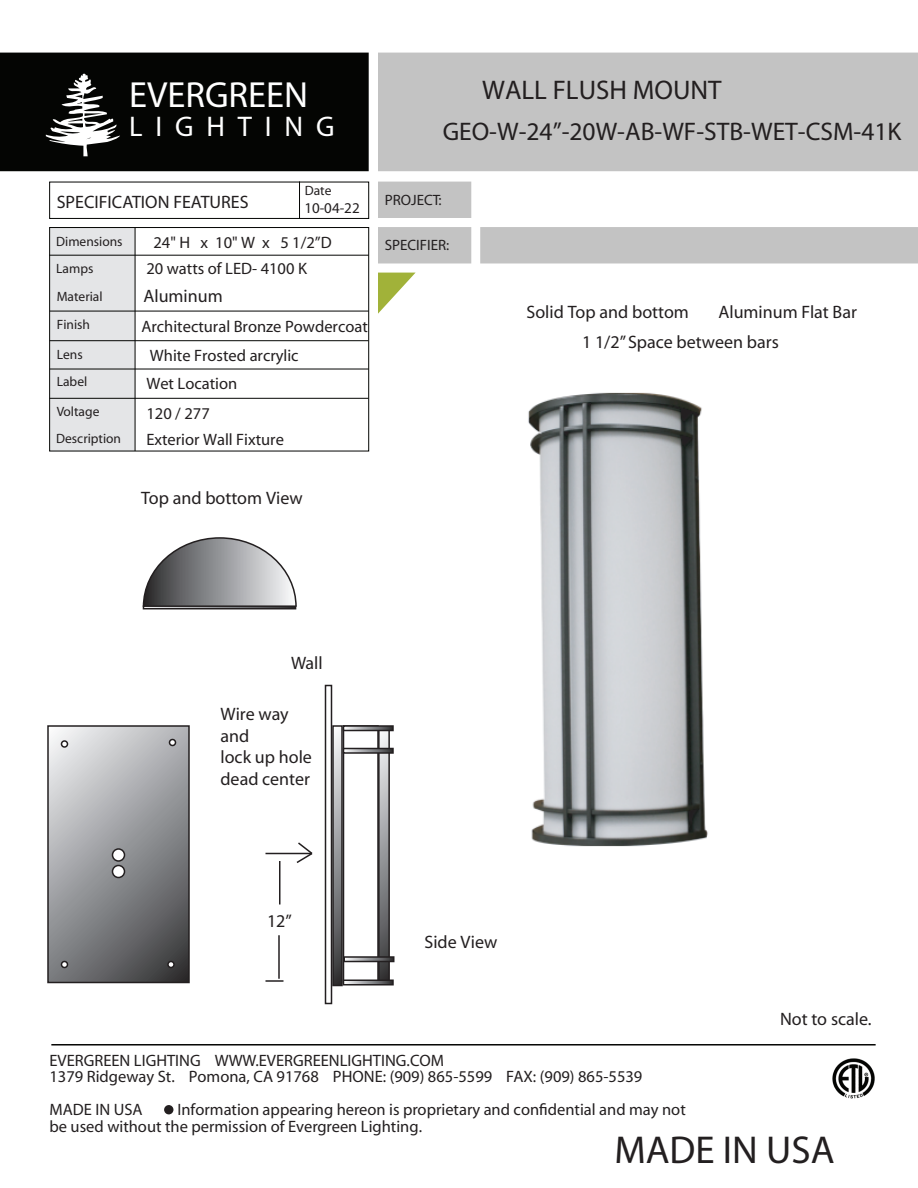
<style>
.page{position:relative;width:918px;height:1188px;background:#fff}
.page>*{position:absolute;margin:0;border:0;box-sizing:border-box;transform-origin:0 0}
.t1{font:700 39px "Helvetica Neue LT Com";color:#231f20}
.t2{font:700 36.45px "Helvetica Neue LT Com";color:#fff}
.t3{font:500 28.5px "Helvetica Neue LT Com";letter-spacing:.45em;color:#fff}
.t4{font:700 27px "Helvetica Neue LT Com";color:#231f20}
.t5{font:25.5px "Helvetica Neue LT Com";color:#231f20}
.t6{font:18px/21.6px "Myriad";color:#231f20}
.t7{font:700 18px "Helvetica Neue LT Com";color:#231f20}
.t8{font:16.5px/16.5px "Helvetica Neue LT Com";color:#231f20}
.t9{font:700 16.5px "Helvetica Neue LT Com";color:#231f20}
.t10{font:15px "Helvetica Neue LT Com";color:#231f20}
.t11{font:13.5px/28px "Helvetica Neue LT Com";color:#231f20}
</style>
<div class="page">
<img style="left:369px;top:350px;width:339px;height:497px">
<svg style="left:381px;top:731px;width:6px;height:249px"></svg>
<div style="left:378px;top:727px;width:12px;height:258px;border:2px solid #231f20"></div>
<div style="left:0;top:53px;width:369px;height:118px;background:#040503"></div>
<svg style="left:46px;top:73px;width:74px;height:83px"></svg>
<div style="left:378px;top:53px;width:540px;height:118px;background:#c3c3c3"></div>
<svg style="left:51px;top:1044px;width:825px;height:2px;background:#424341"></svg>
<div style="left:164px;top:1105px;width:9px;height:9px;background:#231f20;border-radius:50%"></div>
<div style="left:378px;top:182px;width:93px;height:36px;background:#c3c3c3"></div>
<div style="left:480px;top:227px;width:438px;height:36px;background:#c3c3c3"></div>
<div style="left:378px;top:227px;width:93px;height:36px;background:#c3c3c3"></div>
<img style="left:832px;top:1058px;width:43px;height:41px">
<svg style="left:378px;top:273px;width:37px;height:41px"></svg>
<div style="left:49px;top:182px;width:320px;height:37px;border:1px solid #040503"></div>
<svg style="left:299px;top:181px;width:1px;height:38px"></svg>
<svg style="left:49px;top:227px;width:320px;height:225px"></svg>
<svg style="left:142px;top:537px;width:155px;height:71px"></svg>
<div style="left:344px;top:726px;width:34px;height:256px;background:#fff"></div>
<div style="left:343px;top:725px;width:36px;height:258px;border:2px solid #231f20"></div>
<svg style="left:335px;top:732px;width:5px;height:251px"></svg>
<div style="left:332px;top:725px;width:11px;height:261px;border:2px solid #231f20"></div>
<div style="left:343px;top:725px;width:51px;height:6px;border:2px solid #231f20"></div>
<div style="left:343px;top:748px;width:51px;height:6px;border:2px solid #231f20"></div>
<div style="left:343px;top:980px;width:51px;height:6px;border:2px solid #231f20"></div>
<div style="left:325px;top:685px;width:7px;height:319px;border:2px solid #231f20"></div>
<div style="left:143px;top:605px;width:153px;height:4px;border:2px solid #231f20"></div>
<div style="left:344px;top:956px;width:50px;height:6px;border:2px solid #231f20"></div>
<svg style="left:48px;top:726px;width:141px;height:256px;background:#959699"></svg>
<div style="left:47px;top:725px;width:143px;height:258px;border:2px solid #231f20"></div>
<div style="left:112px;top:849px;width:12px;height:12px;background:#fff;border-radius:50%"></div>
<div style="left:112px;top:848px;width:13px;height:14px;border:2px solid #231f20;border-radius:50%"></div>
<div style="left:112px;top:866px;width:12px;height:12px;background:#fff;border-radius:50%"></div>
<div style="left:112px;top:865px;width:13px;height:13px;border:2px solid #231f20;border-radius:50%"></div>
<div style="left:167px;top:961px;width:8px;height:7px;border:2px solid #231f20;border-radius:50%"></div>
<div style="left:61px;top:740px;width:7px;height:8px;border:2px solid #231f20;border-radius:50%"></div>
<div style="left:169px;top:739px;width:7px;height:7px;border:2px solid #231f20;border-radius:50%"></div>
<div style="left:61px;top:961px;width:7px;height:7px;border:2px solid #231f20;border-radius:50%"></div>
<svg style="left:265px;top:980px;width:19px;height:2px"></svg>
<svg style="left:265px;top:842px;width:48px;height:22px"></svg>
<hr style="left:279px;top:861px;width:1px;height:43px;background:#231f20">
<hr style="left:278px;top:935px;width:2px;height:44px;background:#231f20">
<h2 class="t2" style="left:129px;top:77px;width:180px">EVERGREEN</h2>
<h3 class="t3" style="left:129px;top:112px;width:207px">LIGHTING</h3>
<h3 class="t4" style="left:482px;top:76px;width:241px">WALL FLUSH MOUNT</h3>
<h3 class="t5" style="left:443px;top:118px;width:460px">GEO-W-24”-20W-AB-WF-STB-WET-CSM-41K</h3>
<p class="t11" style="left:305px;top:177px;width:28px">Date</p>
<p class="t10" style="left:304px;top:200px;width:57px">10-04-22</p>
<p class="t7" style="left:57px;top:193px;width:193px">SPECIFICATION FEATURES</p>
<p class="t11" style="left:56px;top:228px;width:68px">Dimensions</p>
<p class="t8" style="left:153px;top:235px;width:180px">24" H x 10" W x 5 1/2”D</p>
<p class="t11" style="left:56px;top:255px;width:39px">Lamps</p>
<p class="t8" style="left:146px;top:261px;width:162px">20 watts of LED- 4100 K</p>
<p class="t11" style="left:57px;top:283px;width:47px">Material<br>Finish</p>
<p class="t6" style="left:143px;top:286px;width:81px">Aluminum</p>
<p class="t8" style="left:141px;top:319px;width:228px">Architectural Bronze Powdercoat</p>
<p class="t11" style="left:57px;top:341px;width:32px;line-height:27.6px">Lens<br>Label</p>
<p class="t8" style="left:146px;top:343px;width:154px;line-height:27.8px">White Frosted arcrylic<br>Wet Location</p>
<p class="t11" style="left:57px;top:398px;width:44px">Voltage</p>
<p class="t8" style="left:146px;top:406px;width:65px">120 / 277</p>
<p class="t11" style="left:56px;top:425px;width:66px">Description</p>
<p class="t8" style="left:146px;top:432px;width:139px">Exterior Wall Fixture</p>
<p class="t10" style="left:385px;top:192px;width:58px">PROJECT:</p>
<p class="t10" style="left:385px;top:237px;width:66px">SPECIFIER:</p>
<p class="t6" style="left:141px;top:488px;width:163px">Top and bottom View</p>
<p class="t6" style="left:526px;top:302px;width:164px">Solid Top and bottom</p>
<p class="t6" style="left:582px;top:298px;width:276px;line-height:30px;text-indent:136px">Aluminum Flat Bar<br>1 1/2” Space between bars</p>
<p class="t6" style="left:291px;top:653px;width:33px">Wall</p>
<p class="t6" style="left:220px;top:704px;width:93px">Wire way and<br>lock up hole dead center</p>
<p class="t6" style="left:267px;top:911px;width:26px">12”</p>
<p class="t6" style="left:424px;top:932px;width:74px">Side View</p>
<p class="t6" style="left:780px;top:1008px;width:93px">Not to scale.</p>
<p class="t9" style="left:50px;top:1052px;width:396px">EVERGREEN LIGHTING WWW.EVERGREENLIGHTING.COM</p>
<p class="t8" style="left:50px;top:1069px;width:594px">1379 Ridgeway St. Pomona, CA 91768 PHONE: (909) 865-5599 FAX: (909) 865-5539</p>
<p class="t9" style="left:49px;top:1102px;width:95px">MADE IN USA</p>
<p class="t8" style="left:50px;top:1102px;width:638px;text-indent:128px">Information appearing hereon is proprietary and confidential and may not be used without the permission of Evergreen Lighting.</p>
<h1 class="t1" style="left:614px;top:1131px;width:222px">MADE IN USA</h1>
</div>
